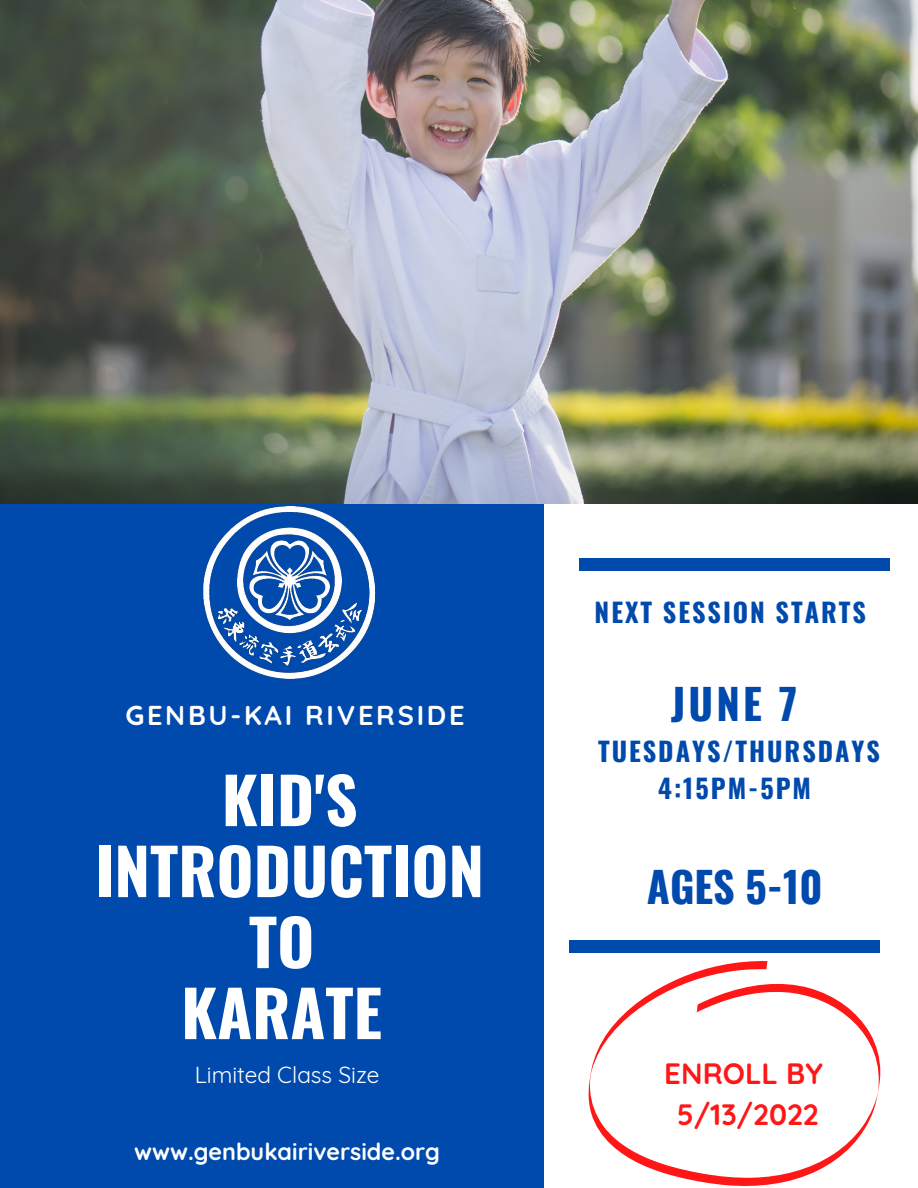
<style>
.page{position:relative;width:918px;height:1188px;background:#004aad}
.page>*{position:absolute;margin:0;border:0;box-sizing:border-box;transform-origin:0 0}
.t1{font:700 63.45px/70.9px "Oswald";color:#fff;text-align:center}
.t2{font:700 42px "Oswald";color:#004aad}
.t3{font:700 29.4px "Quicksand";color:#ff1616}
.t4{font:700 27.15px "Quicksand";letter-spacing:.1em;color:#fff}
.t5{font:700 26.25px "Oswald";letter-spacing:.075em;color:#004aad}
.t6{font:700 23.4px "Quicksand";color:#fff}
.t7{font:22.65px "Quicksand";color:#fff}
</style>
<div class="page">
<div style="left:545px;top:459px;width:373px;height:729px;background:#fff"></div>
<img style="left:0;top:0;width:918px;height:503px">
<div style="left:579px;top:558px;width:310px;height:12px;background:#004aad"></div>
<div style="left:570px;top:940px;width:310px;height:13px;background:#004aad"></div>
<img style="left:203px;top:507px;width:173px;height:172px">
<svg style="left:588px;top:961px;width:292px;height:225px"></svg>
<p class="t4" style="left:125px;top:697px;width:341px">GENBU-KAI RIVERSIDE</p>
<p class="t1" style="left:222px;top:762px;width:137px">KID'S</p>
<p class="t1" style="left:95px;top:833px;width:390px">INTRODUCTION<br>TO</p>
<p class="t1" style="left:181px;top:975px;width:202px">KARATE</p>
<p class="t7" style="left:195px;top:1060px;width:186px">Limited Class Size</p>
<p class="t6" style="left:134px;top:1136px;width:307px">www.genbukairiverside.org</p>
<p class="t5" style="left:595px;top:591px;width:273px">NEXT SESSION STARTS</p>
<p class="t2" style="left:671px;top:671px;width:128px">JUNE 7</p>
<p class="t5" style="left:598px;top:731px;width:283px">TUESDAYS/THURSDAYS</p>
<p class="t5" style="left:658px;top:768px;width:154px">4:15PM-5PM</p>
<p class="t2" style="left:647px;top:854px;width:177px">AGES 5-10</p>
<p class="t3" style="left:664px;top:1055px;width:160px">ENROLL BY</p>
<p class="t3" style="left:677px;top:1095px;width:143px">5/13/2022</p>
</div>
